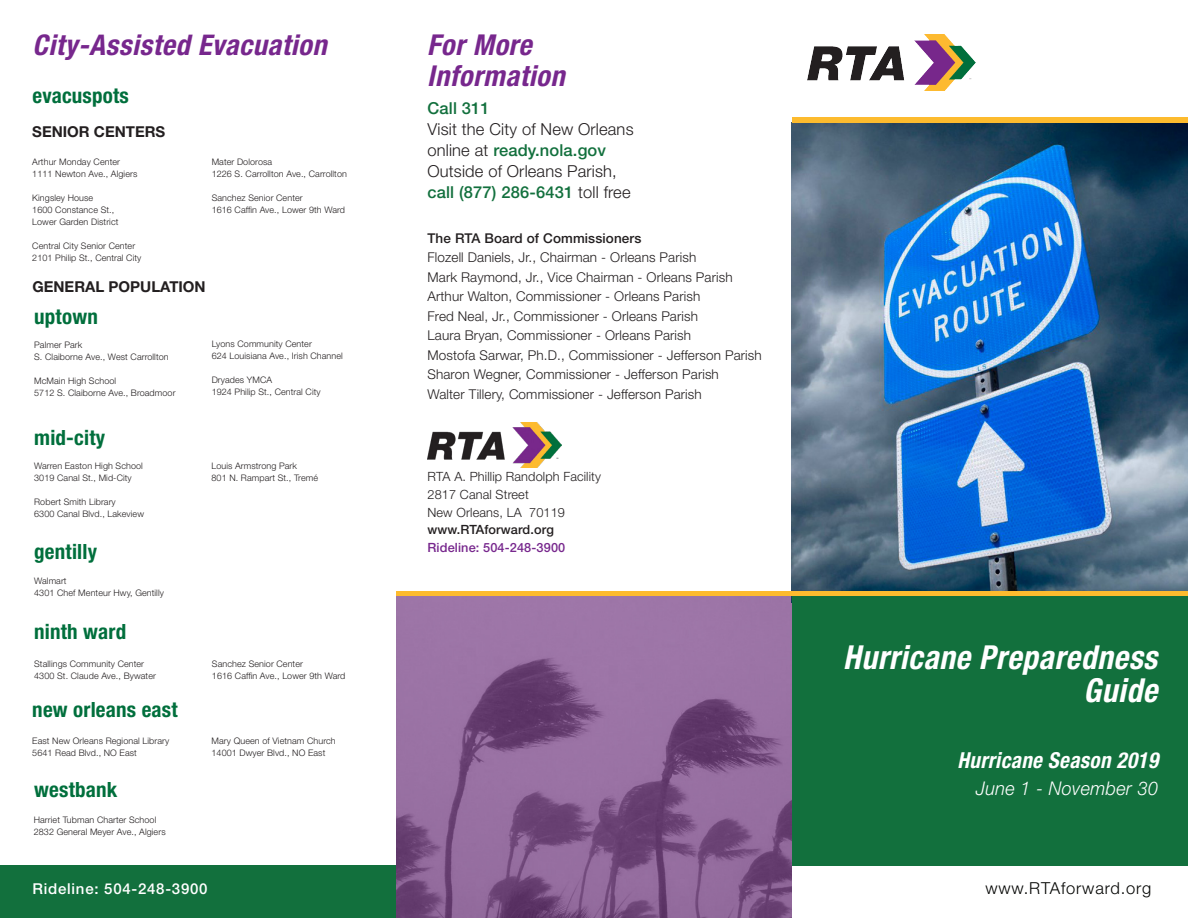
<style>
.page{position:relative;width:1188px;height:918px;background:#fff}
.page>*{position:absolute;margin:0;border:0;box-sizing:border-box;transform-origin:0 0}
.t1{font:italic 700 condensed 33px/33px "Helvetica Neue LT Std";letter-spacing:.02em;color:#fff;text-align:right;scale:.95 1}
.t2{font:italic 700 condensed 28.8px/31.5px "Helvetica Neue LT Std";letter-spacing:.02em;color:#77278d}
.t3{font:italic 700 condensed 28.5px "Helvetica Neue LT Std";letter-spacing:.02em;color:#77278d}
.t4{font:italic 700 condensed 22.05px "Helvetica Neue LT Std";letter-spacing:.02em;color:#fff;scale:.95 1}
.t5{font:700 condensed 21px "Helvetica Neue LT Std";letter-spacing:.01em;color:#006f3c}
.t6{font:italic 300 18.9px "Helvetica Neue LT Std";letter-spacing:.02em;color:#fff;scale:.95 1}
.t7{font:300 16.5px/21px "Helvetica Neue LT Std";letter-spacing:.01em;color:#231f20}
.t8{font:500 16.5px "Helvetica Neue LT Std";letter-spacing:.01em;color:#12703d}
.t9{font:300 16.5px "Helvetica Neue LT Std";letter-spacing:.05em;color:#040503}
.t10{font:700 15px "Helvetica Neue LT Std";color:#231f20}
.t11{font:500 15px "Helvetica Neue LT Std";letter-spacing:.05em;color:#fff}
.t12{font:300 13.5px "Helvetica Neue LT Std";letter-spacing:.01em;color:#231f20}
.t13{font:500 13.5px "Helvetica Neue LT Std";letter-spacing:.01em;color:#231f20}
.t14{font:300 12.75px "Helvetica Neue LT Std";letter-spacing:.01em;color:#231f20}
.t15{font:500 12.75px "Helvetica Neue LT Std";letter-spacing:.01em;color:#77278d}
.t16{font:500 12.75px "Helvetica Neue LT Std";letter-spacing:.01em;color:#231f20}
.t17{font:300 9px "Helvetica Neue LT Std";letter-spacing:.01em;color:#231f20}
.s1{font-weight:500;color:#12703d}
.s2{font-weight:300;color:#231f20}
</style>
<div class="page">
<img style="left:396px;top:595px;width:396px;height:323px">
<img style="left:792px;top:123px;width:396px;height:473px">
<img style="left:808px;top:34px;width:167px;height:57px">
<div style="left:792px;top:117px;width:396px;height:6px;background:#fdbb2e"></div>
<div style="left:792px;top:596px;width:396px;height:270px;background:#12703d"></div>
<div style="left:0;top:866px;width:396px;height:52px;background:#12703d"></div>
<img style="left:428px;top:422px;width:133px;height:45px">
<hr style="left:396px;top:591px;width:792px;height:4px;background:#fdbb2e">
<p class="t3" style="left:33px;top:27px;width:296px">City-Assisted Evacuation</p>
<p class="t5" style="left:33px;top:83px;width:98px">evacuspots</p>
<p class="t10" style="left:32px;top:122px;width:135px">SENIOR CENTERS</p>
<p class="t17" style="left:32px;top:156px;width:89px">Arthur Monday Center</p>
<p class="t17" style="left:32px;top:168px;width:107px">1111 Newton Ave., Algiers</p>
<p class="t17" style="left:32px;top:192px;width:63px">Kingsley House</p>
<p class="t17" style="left:32px;top:204px;width:83px">1600 Constance St.,</p>
<p class="t17" style="left:32px;top:216px;width:88px">Lower Garden District</p>
<p class="t17" style="left:32px;top:240px;width:104px">Central City Senior Center</p>
<p class="t17" style="left:32px;top:252px;width:111px">2101 Philip St., Central City</p>
<p class="t17" style="left:212px;top:157px;width:62px">Mater Dolorosa</p>
<p class="t17" style="left:212px;top:169px;width:137px">1226 S. Carrollton Ave., Carrollton</p>
<p class="t17" style="left:212px;top:193px;width:93px">Sanchez Senior Center</p>
<p class="t17" style="left:212px;top:205px;width:135px">1616 Caffin Ave., Lower 9th Ward</p>
<p class="t10" style="left:32px;top:278px;width:175px">GENERAL POPULATION</p>
<p class="t5" style="left:34px;top:304px;width:65px">uptown</p>
<p class="t17" style="left:34px;top:339px;width:50px">Palmer Park</p>
<p class="t17" style="left:34px;top:351px;width:136px">S. Claiborne Ave., West Carrollton</p>
<p class="t17" style="left:34px;top:375px;width:84px">McMain High School</p>
<p class="t17" style="left:34px;top:387px;width:143px">5712 S. Claiborne Ave., Broadmoor</p>
<p class="t17" style="left:212px;top:338px;width:102px">Lyons Community Center</p>
<p class="t17" style="left:212px;top:350px;width:133px">624 Louisiana Ave., Irish Channel</p>
<p class="t17" style="left:212px;top:374px;width:62px">Dryades YMCA</p>
<p class="t17" style="left:212px;top:386px;width:111px">1924 Philip St., Central City</p>
<p class="t5" style="left:34px;top:425px;width:73px">mid-city</p>
<p class="t17" style="left:34px;top:461px;width:110px">Warren Easton High School</p>
<p class="t17" style="left:34px;top:473px;width:99px">3019 Canal St., Mid-City</p>
<p class="t17" style="left:34px;top:497px;width:83px">Robert Smith Library</p>
<p class="t17" style="left:34px;top:509px;width:111px">6300 Canal Blvd., Lakeview</p>
<p class="t5" style="left:34px;top:539px;width:64px">gentilly</p>
<p class="t17" style="left:34px;top:575px;width:34px">Walmart</p>
<p class="t17" style="left:34px;top:587px;width:131px">4301 Chef Menteur Hwy, Gentilly</p>
<p class="t5" style="left:34px;top:619px;width:94px">ninth ward</p>
<p class="t17" style="left:34px;top:658px;width:111px">Stallings Community Center</p>
<p class="t17" style="left:34px;top:670px;width:123px">4300 St. Claude Ave., Bywater</p>
<p class="t5" style="left:32px;top:697px;width:147px">new orleans east</p>
<p class="t17" style="left:32px;top:736px;width:138px">East New Orleans Regional Library</p>
<p class="t17" style="left:32px;top:748px;width:106px">5641 Read Blvd., NO East</p>
<p class="t5" style="left:34px;top:776px;width:85px">westbank</p>
<p class="t17" style="left:34px;top:814px;width:124px">Harriet Tubman Charter School</p>
<p class="t17" style="left:34px;top:826px;width:133px">2832 General Meyer Ave., Algiers</p>
<p class="t17" style="left:212px;top:461px;width:87px">Louis Armstrong Park</p>
<p class="t17" style="left:212px;top:473px;width:108px">801 N. Rampart St., Tremé</p>
<p class="t17" style="left:212px;top:658px;width:93px">Sanchez Senior Center</p>
<p class="t17" style="left:212px;top:670px;width:135px">1616 Caffin Ave., Lower 9th Ward</p>
<p class="t17" style="left:212px;top:736px;width:126px">Mary Queen of Vietnam Church</p>
<p class="t17" style="left:212px;top:748px;width:115px">14001 Dwyer Blvd., NO East</p>
<p class="t11" style="left:33px;top:879px;width:177px">Rideline: 504-248-3900</p>
<p class="t2" style="left:427px;top:29px;width:139px">For More<br>Information</p>
<p class="t8" style="left:428px;top:98px;width:64px">Call 311</p>
<p class="t7" style="left:428px;top:118px;width:208px">Visit the City of New Orleans online at <span class="s1">ready.nola.gov</span></p>
<p class="t7" style="left:428px;top:160px;width:191px">Outside of Orleans Parish,</p>
<p class="t8" style="left:428px;top:182px;width:205px">call (877) 286-6431 <span class="s2">toll free</span></p>
<p class="t13" style="left:428px;top:230px;width:216px">The RTA Board of Commissioners</p>
<p class="t12" style="left:428px;top:249px;width:270px">Flozell Daniels, Jr., Chairman - Orleans Parish</p>
<p class="t12" style="left:428px;top:269px;width:307px">Mark Raymond, Jr., Vice Chairman - Orleans Parish</p>
<p class="t12" style="left:428px;top:288px;width:274px">Arthur Walton, Commissioner - Orleans Parish</p>
<p class="t12" style="left:428px;top:308px;width:272px">Fred Neal, Jr., Commissioner - Orleans Parish</p>
<p class="t12" style="left:428px;top:327px;width:265px">Laura Bryan, Commissioner - Orleans Parish</p>
<p class="t12" style="left:428px;top:347px;width:336px">Mostofa Sarwar, Ph.D., Commissioner - Jefferson Parish</p>
<p class="t12" style="left:428px;top:366px;width:293px">Sharon Wegner, Commissioner - Jefferson Parish</p>
<p class="t12" style="left:428px;top:386px;width:276px">Walter Tillery, Commissioner - Jefferson Parish</p>
<p class="t14" style="left:428px;top:469px;width:175px">RTA A. Phillip Randolph Facility</p>
<p class="t14" style="left:428px;top:486px;width:103px">2817 Canal Street</p>
<p class="t14" style="left:428px;top:504px;width:139px">New Orleans, LA 70119</p>
<p class="t16" style="left:428px;top:522px;width:128px">www.RTAforward.org</p>
<p class="t15" style="left:428px;top:540px;width:139px">Rideline: 504-248-3900</p>
<p class="t1" style="left:843px;top:641px;width:332px">Hurricane Preparedness<br>Guide</p>
<p class="t4" style="left:957px;top:747px;width:213px">Hurricane Season 2019</p>
<p class="t6" style="left:976px;top:777px;width:193px">June 1 - November 30</p>
<p class="t9" style="left:986px;top:879px;width:167px">www.RTAforward.org</p>
</div>
